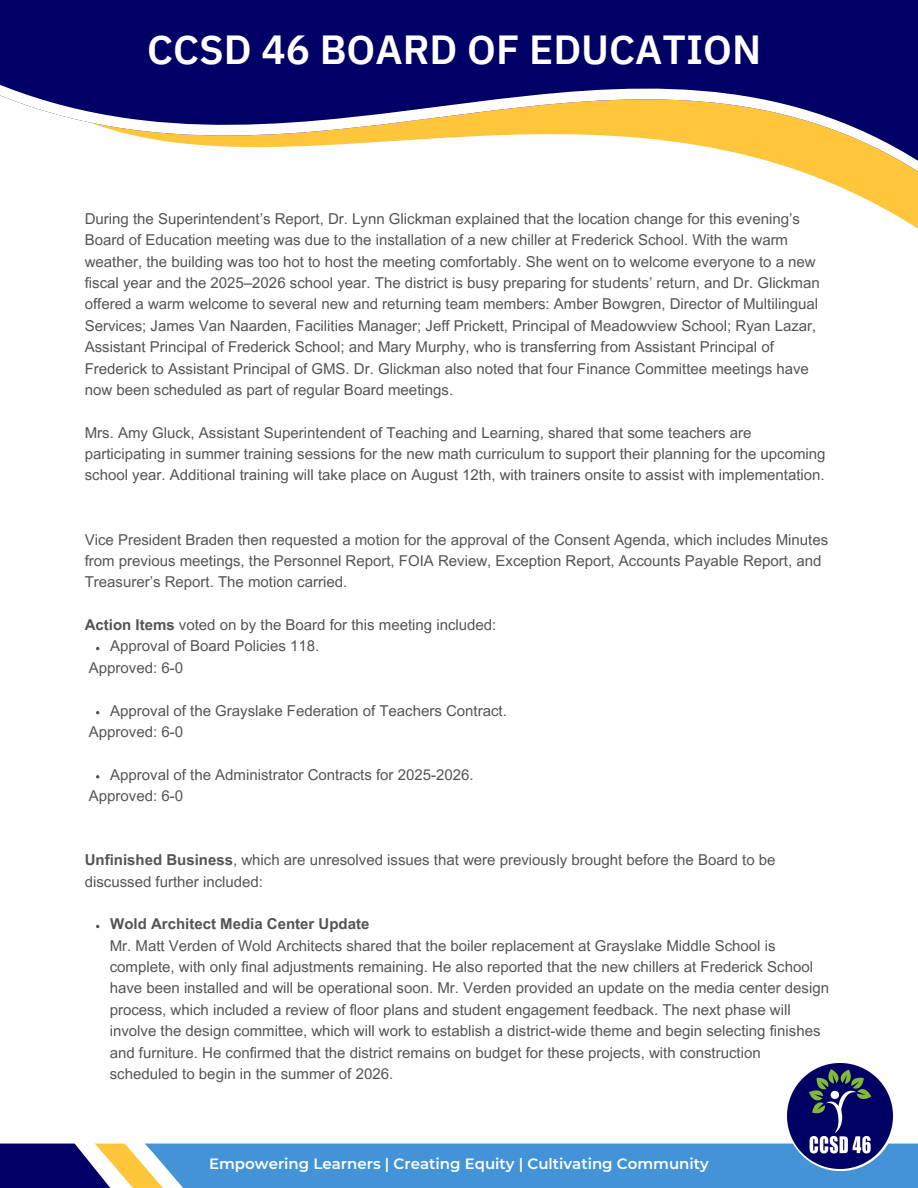
<style>
.page{position:relative;width:918px;height:1188px;background:#fff}
.page>*{position:absolute;margin:0;border:0;box-sizing:border-box;transform-origin:0 0}
.t1{font:600 40.5px "IBM Plex Sans Thai";color:#fff}
.t2{font:15px/21.3px "Arial MT Pro";color:#545454}
.t3{font:600 15px "Montserrat";color:#fff}
.t4{font:700 15px "Arial MT Pro";color:#545454}
.s1{font-weight:700}
</style>
<div class="page">
<svg style="left:0;top:1144px;width:918px;height:44px;background:#4b8ac6"></svg>
<svg style="left:0;top:78px;width:918px;height:151px"></svg>
<div style="left:0;top:0;width:918px;height:78px;background:#006"></div>
<img style="left:788px;top:1064px;width:105px;height:105px">
<svg style="left:96px;top:775px;width:3px;height:4px"></svg>
<h1 class="t1" style="left:147px;top:26px;width:616px">CCSD 46 BOARD OF EDUCATION</h1>
<p class="t2" style="left:85px;top:210px;width:737px">During the Superintendent’s Report, Dr. Lynn Glickman explained that the location change for this evening’s Board of Education meeting was due to the installation of a new chiller at Frederick School. With the warm weather, the building was too hot to host the meeting comfortably. She went on to welcome everyone to a new fiscal year and the 2025–2026 school year. The district is busy preparing for students’ return, and Dr. Glickman offered a warm welcome to several new and returning team members: Amber Bowgren, Director of Multilingual Services; James Van Naarden, Facilities Manager; Jeff Prickett, Principal of Meadowview School; Ryan Lazar, Assistant Principal of Frederick School; and Mary Murphy, who is transferring from Assistant Principal of Frederick to Assistant Principal of GMS. Dr. Glickman also noted that four Finance Committee meetings have now been scheduled as part of regular Board meetings.</p>
<p class="t2" style="left:85px;top:424px;width:742px">Mrs. Amy Gluck, Assistant Superintendent of Teaching and Learning, shared that some teachers are participating in summer training sessions for the new math curriculum to support their planning for the upcoming school year. Additional training will take place on August 12th, with trainers onsite to assist with implementation.</p>
<p class="t2" style="left:85px;top:530px;width:745px">Vice President Braden then requested a motion for the approval of the Consent Agenda, which includes Minutes from previous meetings, the Personnel Report, FOIA Review, Exception Report, Accounts Payable Report, and<br>Treasurer’s Report. The motion carried.</p>
<p class="t2" style="left:85px;top:616px;width:413px"><span class="s1">Action Items</span> voted on by the Board for this meeting included:</p>
<p class="t2" style="left:110px;top:637px;width:211px">Approval of Board Policies 118.</p>
<p class="t2" style="left:89px;top:659px;width:96px">Approved: 6-0</p>
<p class="t2" style="left:89px;top:701px;width:419px;text-indent:21px">Approval of the Grayslake Federation of Teachers Contract.<br>Approved: 6-0</p>
<p class="t2" style="left:89px;top:766px;width:386px;text-indent:21px">Approval of the Administrator Contracts for 2025-2026.<br>Approved: 6-0</p>
<p class="t2" style="left:85px;top:851px;width:692px"><span class="s1">Unfinished Business</span>, which are unresolved issues that were previously brought before the Board to be discussed further included:</p>
<p class="t4" style="left:110px;top:918px;width:261px">Wold Architect Media Center Update</p>
<p class="t2" style="left:110px;top:937px;width:721px">Mr. Matt Verden of Wold Architects shared that the boiler replacement at Grayslake Middle School is complete, with only final adjustments remaining. He also reported that the new chillers at Frederick School have been installed and will be operational soon. Mr. Verden provided an update on the media center design process, which included a review of floor plans and student engagement feedback. The next phase will involve the design committee, which will work to establish a district-wide theme and begin selecting finishes and furniture. He confirmed that the district remains on budget for these projects, with construction scheduled to begin in the summer of 2026.</p>
<p class="t3" style="left:209px;top:1155px;width:501px">Empowering Learners | Creating Equity | Cultivating Community</p>
</div>
